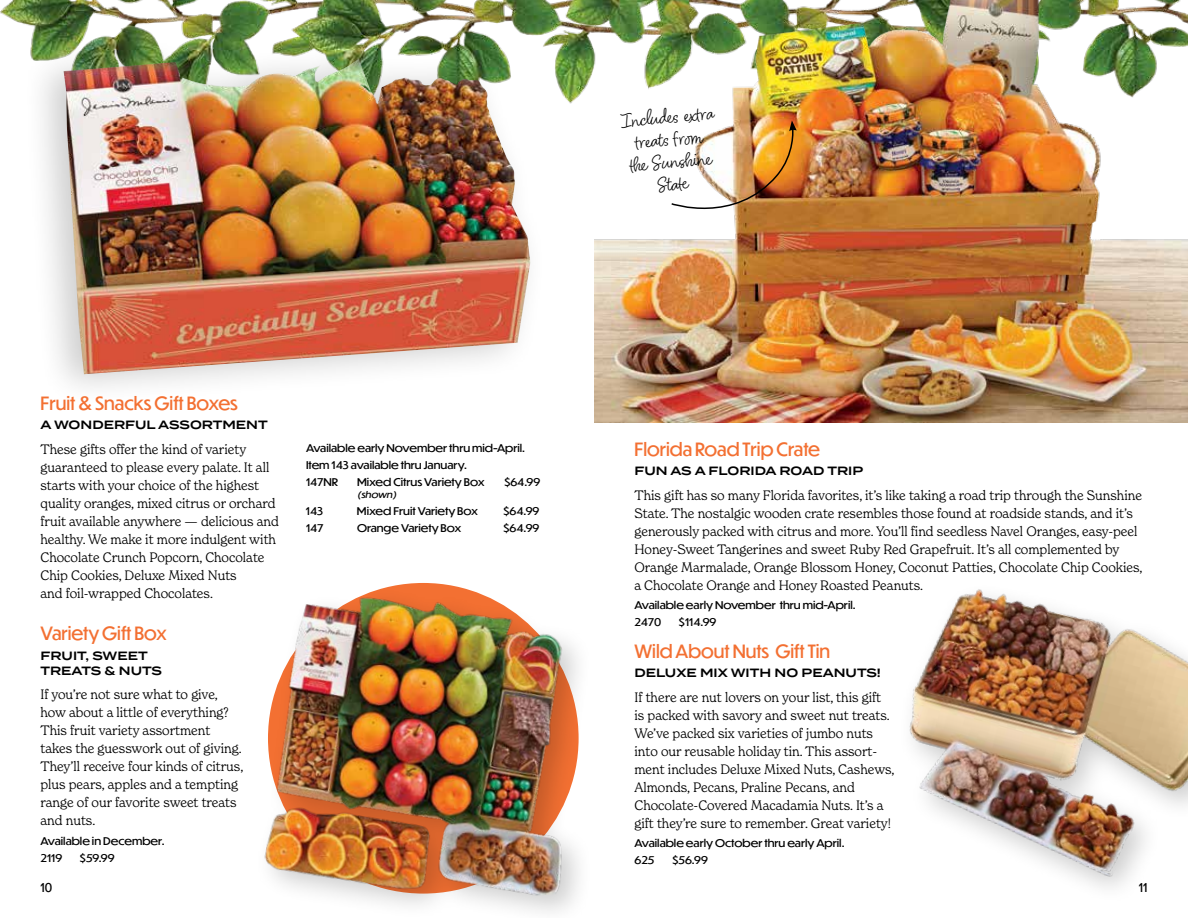
<style>
.page{position:relative;width:1188px;height:918px;background:#fff}
.page>*{position:absolute;margin:0;border:0;box-sizing:border-box;transform-origin:0 0}
.t1{font:21px/22.5px "Blithe";color:#000;text-align:center;scale:.95 1}
.t2{font:18px "Dunbar Tall";color:#f37032}
.t3{font:300 13.5px/18px "New Spirit";color:#000;scale:.95 1}
.t4{font:600 12px/15px "Termina";color:#000}
.t5{font:12px "Dunbar Tall";color:#000}
.t6{font:10.5px/17px "Dunbar Tall";color:#000;scale:1.1 1}
.t7{font:italic 9px "Dunbar Tall";color:#000;scale:1.1 1}
</style>
<div class="page">
<img style="left:0;top:0;width:594px;height:104px">
<img style="left:264px;top:583px;width:315px;height:329px">
<img style="left:594px;top:0;width:594px;height:423px">
<img style="left:909px;top:589px;width:279px;height:299px">
<div style="left:22px;top:37px;width:525px;height:371px;background:#000;opacity:.2"></div>
<img style="left:64px;top:58px;width:466px;height:316px">
<img style="left:670px;top:120px;width:127px;height:105px">
<h1 class="t1" style="left:620px;top:110px;width:100px;rotate:-5deg">Include s extr a tr eats from<br>the Sunsh ine<br>State</h1>
<h2 class="t2" style="left:40px;top:390px;width:199px">Fruit &amp; Snacks Gift Boxes</h2>
<p class="t4" style="left:40px;top:417px;width:229px">A WONDERFUL ASSORTMENT</p>
<p class="t3" style="left:40px;top:440px;width:253px">These gifts offer the kind of variety guaranteed to please every palate. It all starts with your choice of the highest quality oranges, mixed citrus or orchard fruit available anywhere — delicious and healthy. We make it more indulgent with Chocolate Crunch Popcorn, Chocolate Chip Cookies, Deluxe Mixed Nuts<br>and foil-wrapped Chocolates.</p>
<h2 class="t2" style="left:40px;top:621px;width:128px">Variety Gift Box</h2>
<p class="t4" style="left:40px;top:648px;width:123px">FRUIT, SWEET<br>TREATS &amp; NUTS</p>
<p class="t3" style="left:40px;top:685px;width:215px">If you’re not sure what to give, how about a little of everything?<br>This fruit variety assortment takes the guesswork out of giving.<br>They’ll receive four kinds of citrus, plus pears, apples and a tempting range of our favorite sweet treats and nuts.</p>
<p class="t6" style="left:40px;top:832px;width:114px">Available in December.<br>2119</p>
<p class="t6" style="left:80px;top:849px;width:33px">$59.99</p>
<p class="t6" style="left:306px;top:439px;width:201px">Available early November thru mid-April.<br>Item 143 available thru January.<br>147NR</p>
<p class="t6" style="left:357px;top:473px;width:118px">Mixed Citrus Variety Box</p>
<p class="t6" style="left:504px;top:473px;width:34px">$64.99</p>
<p class="t7" style="left:357px;top:488px;width:39px">(shown)</p>
<p class="t6" style="left:306px;top:502px;width:17px">143</p>
<p class="t6" style="left:357px;top:502px;width:112px">Mixed Fruit Variety Box</p>
<p class="t6" style="left:503px;top:502px;width:34px">$64.99</p>
<p class="t6" style="left:306px;top:519px;width:17px">147</p>
<p class="t6" style="left:357px;top:519px;width:96px">Orange Variety Box</p>
<p class="t6" style="left:503px;top:519px;width:34px">$64.99</p>
<h2 class="t2" style="left:634px;top:436px;width:187px">Florida Road Trip Crate</h2>
<p class="t4" style="left:634px;top:463px;width:230px">FUN AS A FLORIDA ROAD TRIP</p>
<p class="t3" style="left:634px;top:486px;width:536px">This gift has so many Florida favorites, it’s like taking a road trip through the Sunshine State. The nostalgic wooden crate resembles those found at roadside stands, and it’s generously packed with citrus and more. You’ll find seedless Navel Oranges, easy-peel Honey-Sweet Tangerines and sweet Ruby Red Grapefruit. It’s all complemented by Orange Marmalade, Orange Blossom Honey, Coconut Patties, Chocolate Chip Cookies, a Chocolate Orange and Honey Roasted Peanuts.</p>
<p class="t6" style="left:634px;top:596px;width:203px">Available early November thru mid-April.<br>2470</p>
<p class="t6" style="left:679px;top:613px;width:36px">$114.99</p>
<h2 class="t2" style="left:634px;top:638px;width:197px">Wild About Nuts Gift Tin</h2>
<p class="t4" style="left:634px;top:665px;width:248px">DELUXE MIX WITH NO PEANUTS!</p>
<p class="t3" style="left:634px;top:688px;width:275px">If there are nut lovers on your list, this gift<br>is packed with savory and sweet nut treats.<br>We’ve packed six varieties of jumbo nuts into our reusable holiday tin. This assort&shy;ment includes Deluxe Mixed Nuts, Cashews, Almonds, Pecans, Praline Pecans, and Chocolate-Covered Macadamia Nuts. It’s a gift they’re sure to remember. Great variety!</p>
<p class="t6" style="left:634px;top:834px;width:192px">Available early October thru early April.<br>625</p>
<p class="t6" style="left:672px;top:851px;width:34px">$56.99</p>
<p class="t5" style="left:40px;top:878px;width:13px">10</p>
<p class="t5" style="left:1139px;top:879px;width:10px">11</p>
</div>
